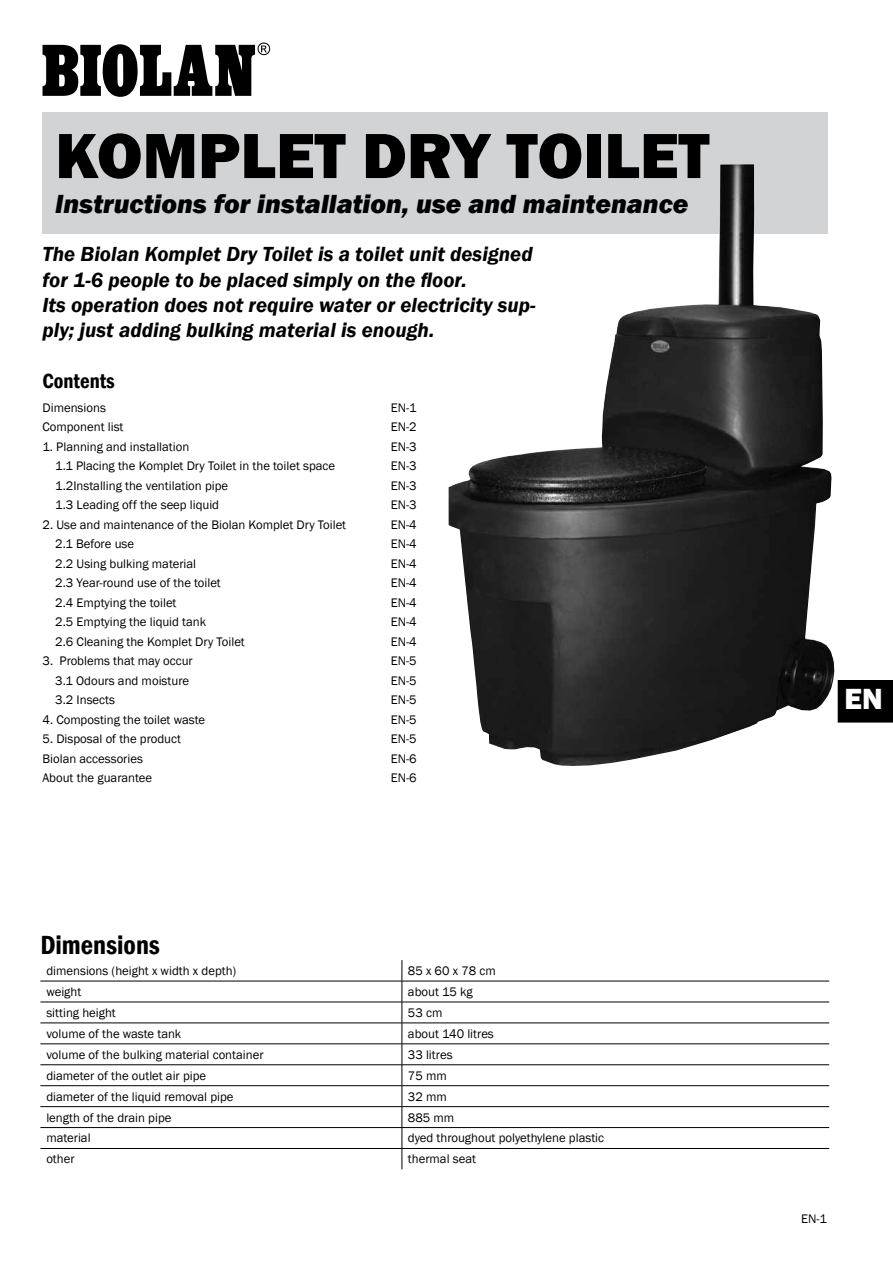
<style>
.page{position:relative;width:893px;height:1263px;background:#fff}
.page>*{position:absolute;margin:0;border:0;box-sizing:border-box;transform-origin:0 0}
.t1{font:800 66px "Franklin Gothic";color:#000}
.t2{font:800 30px "Franklin Gothic";color:#fff}
.t3{font:italic 800 27px "Franklin Gothic";color:#000}
.t4{font:600 condensed 27px "Franklin Gothic";color:#000}
.t5{font:italic 600 21px/25.2px "Franklin Gothic";color:#000}
.t6{font:600 condensed 21px "Franklin Gothic";color:#000}
.t7{font:12.75px "Franklin Gothic";color:#000}
</style>
<div class="page">
<div style="left:838px;top:680px;width:55px;height:42px;background:#000"></div>
<div style="left:43px;top:112px;width:785px;height:122px;background:#d1d3d4"></div>
<svg style="left:43px;top:43px;width:227px;height:54px"></svg>
<img style="left:449px;top:164px;width:385px;height:602px">
<hr style="left:40px;top:981px;width:362px;height:1px;background:#000">
<hr style="left:402px;top:981px;width:427px;height:1px;background:#000">
<hr style="left:40px;top:1002px;width:362px;height:1px;background:#000">
<hr style="left:402px;top:1002px;width:427px;height:1px;background:#000">
<hr style="left:40px;top:1023px;width:362px;height:1px;background:#000">
<hr style="left:402px;top:1023px;width:427px;height:1px;background:#000">
<hr style="left:40px;top:1043px;width:362px;height:1px;background:#000">
<hr style="left:402px;top:1043px;width:427px;height:1px;background:#000">
<hr style="left:40px;top:1064px;width:362px;height:1px;background:#000">
<hr style="left:402px;top:1064px;width:427px;height:1px;background:#000">
<hr style="left:40px;top:1085px;width:362px;height:1px;background:#000">
<hr style="left:402px;top:1085px;width:427px;height:1px;background:#000">
<hr style="left:40px;top:1106px;width:362px;height:1px;background:#000">
<hr style="left:402px;top:1106px;width:427px;height:1px;background:#000">
<hr style="left:40px;top:1127px;width:362px;height:1px;background:#000">
<hr style="left:402px;top:1127px;width:427px;height:1px;background:#000">
<hr style="left:40px;top:1148px;width:362px;height:1px;background:#000">
<hr style="left:402px;top:1148px;width:427px;height:1px;background:#000">
<svg style="left:402px;top:960px;width:1px;height:209px"></svg>
<h1 class="t1" style="left:55px;top:113px;width:656px">KOMPLET DRY TOILET</h1>
<h3 class="t3" style="left:55px;top:186px;width:635px">Instructions for installation, use and maintenance</h3>
<h3 class="t5" style="left:43px;top:242px;width:495px">The Biolan Komplet Dry Toilet is a toilet unit designed for 1-6 people to be placed simply on the floor.<br>Its operation does not require water or electricity sup&shy;ply; just adding bulking material is enough.</h3>
<h3 class="t6" style="left:43px;top:367px;width:74px">Contents</h3>
<p class="t7" style="left:43px;top:399px;width:65px">Dimensions</p>
<p class="t7" style="left:391px;top:399px;width:28px">EN-1</p>
<p class="t7" style="left:43px;top:419px;width:82px">Component list</p>
<p class="t7" style="left:391px;top:419px;width:28px">EN-2</p>
<p class="t7" style="left:43px;top:438px;width:148px">1. Planning and installation</p>
<p class="t7" style="left:391px;top:438px;width:28px">EN-3</p>
<p class="t7" style="left:55px;top:458px;width:281px">1.1 Placing the Komplet Dry Toilet in the toilet space</p>
<p class="t7" style="left:391px;top:458px;width:28px">EN-3</p>
<p class="t7" style="left:55px;top:477px;width:174px">1.2Installing the ventilation pipe</p>
<p class="t7" style="left:391px;top:477px;width:28px">EN-3</p>
<p class="t7" style="left:55px;top:497px;width:165px">1.3 Leading off the seep liquid</p>
<p class="t7" style="left:391px;top:497px;width:28px">EN-3</p>
<p class="t7" style="left:43px;top:516px;width:305px">2. Use and maintenance of the Biolan Komplet Dry Toilet</p>
<p class="t7" style="left:391px;top:516px;width:28px">EN-4</p>
<p class="t7" style="left:55px;top:536px;width:80px">2.1 Before use</p>
<p class="t7" style="left:391px;top:536px;width:28px">EN-4</p>
<p class="t7" style="left:55px;top:555px;width:142px">2.2 Using bulking material</p>
<p class="t7" style="left:391px;top:555px;width:28px">EN-4</p>
<p class="t7" style="left:55px;top:575px;width:167px">2.3 Year-round use of the toilet</p>
<p class="t7" style="left:391px;top:575px;width:28px">EN-4</p>
<p class="t7" style="left:55px;top:594px;width:123px">2.4 Emptying the toilet</p>
<p class="t7" style="left:391px;top:594px;width:28px">EN-4</p>
<p class="t7" style="left:55px;top:614px;width:152px">2.5 Emptying the liquid tank</p>
<p class="t7" style="left:391px;top:614px;width:28px">EN-4</p>
<p class="t7" style="left:55px;top:633px;width:191px">2.6 Cleaning the Komplet Dry Toilet</p>
<p class="t7" style="left:391px;top:633px;width:28px">EN-4</p>
<p class="t7" style="left:43px;top:653px;width:152px">3. Problems that may occur</p>
<p class="t7" style="left:391px;top:653px;width:28px">EN-5</p>
<p class="t7" style="left:55px;top:672px;width:135px">3.1 Odours and moisture</p>
<p class="t7" style="left:391px;top:672px;width:28px">EN-5</p>
<p class="t7" style="left:55px;top:692px;width:61px">3.2 Insects</p>
<p class="t7" style="left:391px;top:692px;width:28px">EN-5</p>
<p class="t7" style="left:43px;top:711px;width:164px">4. Composting the toilet waste</p>
<p class="t7" style="left:391px;top:711px;width:28px">EN-5</p>
<p class="t7" style="left:43px;top:731px;width:140px">5. Disposal of the product</p>
<p class="t7" style="left:391px;top:731px;width:28px">EN-5</p>
<p class="t7" style="left:43px;top:750px;width:102px">Biolan accessories</p>
<p class="t7" style="left:391px;top:750px;width:28px">EN-6</p>
<p class="t7" style="left:43px;top:770px;width:111px">About the guarantee</p>
<p class="t7" style="left:391px;top:770px;width:28px">EN-6</p>
<h3 class="t4" style="left:40px;top:927px;width:121px">Dimensions</h3>
<p class="t7" style="left:46px;top:963px;width:191px">dimensions (height x width x depth)</p>
<p class="t7" style="left:408px;top:963px;width:89px">85 x 60 x 78 cm</p>
<p class="t7" style="left:46px;top:984px;width:36px">weight</p>
<p class="t7" style="left:408px;top:984px;width:66px">about 15 kg</p>
<p class="t7" style="left:46px;top:1005px;width:71px">sitting height</p>
<p class="t7" style="left:408px;top:1005px;width:36px">53 cm</p>
<p class="t7" style="left:46px;top:1026px;width:136px">volume of the waste tank</p>
<p class="t7" style="left:408px;top:1026px;width:87px">about 140 litres</p>
<p class="t7" style="left:46px;top:1046px;width:219px">volume of the bulking material container</p>
<p class="t7" style="left:408px;top:1046px;width:46px">33 litres</p>
<p class="t7" style="left:46px;top:1067px;width:161px">diameter of the outlet air pipe</p>
<p class="t7" style="left:408px;top:1067px;width:40px">75 mm</p>
<p class="t7" style="left:46px;top:1088px;width:189px">diameter of the liquid removal pipe</p>
<p class="t7" style="left:408px;top:1088px;width:40px">32 mm</p>
<p class="t7" style="left:46px;top:1109px;width:127px">length of the drain pipe</p>
<p class="t7" style="left:408px;top:1109px;width:48px">885 mm</p>
<p class="t7" style="left:46px;top:1130px;width:46px">material</p>
<p class="t7" style="left:408px;top:1130px;width:198px">dyed throughout polyethylene plastic</p>
<p class="t7" style="left:46px;top:1151px;width:30px">other</p>
<p class="t7" style="left:408px;top:1151px;width:70px">thermal seat</p>
<h2 class="t2" style="left:845px;top:679px;width:40px">EN</h2>
<p class="t7" style="left:801px;top:1211px;width:28px">EN-1</p>
</div>
